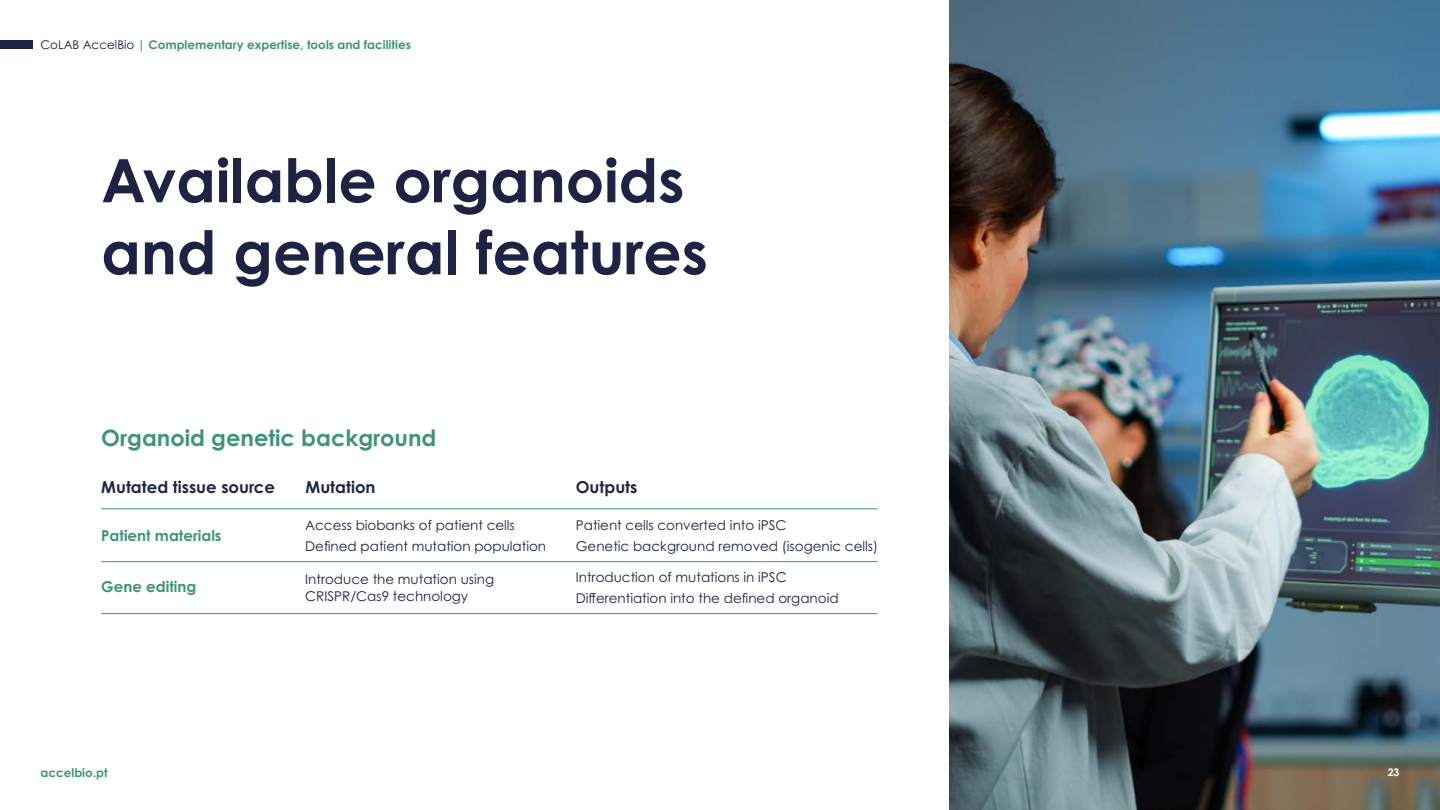
<style>
.page{position:relative;width:1440px;height:810px;background:#fff}
.page>*{position:absolute;margin:0;border:0;box-sizing:border-box;transform-origin:0 0}
.t1{font:700 60px/72px "Century Gothic Pro";color:#1e2344}
.t2{font:700 22.5px "Century Gothic Pro";color:#3d9478}
.t3{font:700 16.5px "Century Gothic Pro";color:#1f2445}
.t4{font:700 15px "Century Gothic Pro";color:#3c9478}
.t5{font:13.5px/20.7px "Century Gothic Pro";color:#1e2344}
.t6{font:700 12px "Century Gothic Pro";color:#3c9478}
.t7{font:700 10.5px "Century Gothic Pro";color:#fff}
.s1{font-weight:400;color:#1e2344}
</style>
<div class="page">
<img style="left:950px;top:0;width:490px;height:810px">
<hr style="left:101px;top:508px;width:777px;height:1px;background:#3c9478">
<hr style="left:101px;top:561px;width:777px;height:1px;background:#3c9478">
<hr style="left:101px;top:613px;width:777px;height:1px;background:#3c9478">
<div style="left:0;top:40px;width:32px;height:10px;background:#1e2344"></div>
<p class="t6" style="left:40px;top:37px;width:372px"><span class="s1">CoLAB AccelBio</span> | Complementary expertise, tools and facilities</p>
<h1 class="t1" style="left:101px;top:144px;width:608px">Available organoids and general features</h1>
<h2 class="t2" style="left:101px;top:424px;width:337px">Organoid genetic background</h2>
<p class="t3" style="left:101px;top:476px;width:175px">Mutated tissue source</p>
<p class="t3" style="left:306px;top:476px;width:71px">Mutation</p>
<p class="t3" style="left:576px;top:476px;width:63px">Outputs</p>
<p class="t5" style="left:576px;top:515px;width:304px">Patient cells converted into iPSC<br>Genetic background removed (isogenic cells)</p>
<p class="t4" style="left:101px;top:526px;width:122px">Patient materials</p>
<p class="t5" style="left:305px;top:515px;width:242px">Access biobanks of patient cells<br>Defined patient mutation population</p>
<p class="t5" style="left:305px;top:571px;width:190px;line-height:16.2px">Introduce the mutation using<br>CRISPR/Cas9 technology</p>
<p class="t5" style="left:576px;top:567px;width:264px">Introduction of mutations in iPSC<br>Differentiation into the defined organoid</p>
<p class="t4" style="left:101px;top:577px;width:97px">Gene editing</p>
<p class="t6" style="left:40px;top:765px;width:69px">accelbio.pt</p>
<p class="t7" style="left:1388px;top:766px;width:13px">23</p>
</div>
